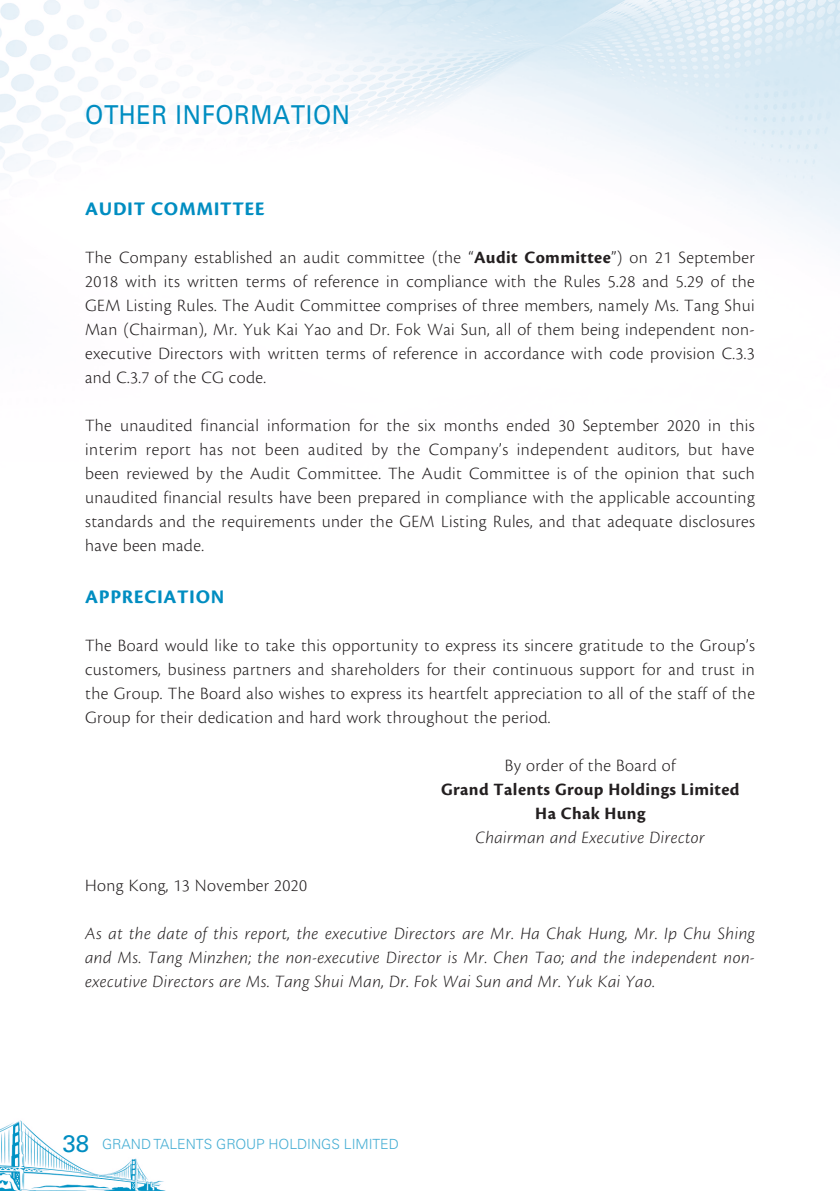
<style>
.page{position:relative;width:840px;height:1191px;background:#fff}
.page>*{position:absolute;margin:0;border:0;box-sizing:border-box;transform-origin:0 0}
.t1{font:26px "Univers LT Std";letter-spacing:.03em;color:#008dc1;scale:.9 1}
._01_H1{font:20px "Cronos Pro Bold Capt";letter-spacing:.035em;color:#008dc1}
._00_txt{font:300 18px/24px "Cronos Pro";letter-spacing:.02em;color:#231f20;text-align:justify}
._00_txt-2{font:italic 300 18px/24px "Cronos Pro";letter-spacing:.02em;color:#231f20;text-align:justify}
._00_txt-3{font:700 18px "Cronos Pro";letter-spacing:.02em;color:#231f20}
.t2{font:300 14px "Univers LT Std";color:#46aed4}
.s1{font-weight:700}
.s2{font-weight:400;font-size:24px;color:#008dc1}
</style>
<div class="page">
<img style="left:0;top:0;width:839px;height:1191px">
<h1 class="t1" style="left:85px;top:99px;width:296px">OTHER INFORMATION</h1>
<p class="_01_H1" style="left:85px;top:197px;width:181px">AUDIT COMMITTEE</p>
<p class="_00_txt" style="left:85px;top:245px;width:670px">The Company established an audit committee (the “<span class="s1">Audit Committee</span>”) on 21 September 2018 with its written terms of reference in compliance with the Rules 5.28 and 5.29 of the GEM Listing Rules. The Audit Committee comprises of three members, namely Ms. Tang Shui Man (Chairman), Mr. Yuk Kai Yao and Dr. Fok Wai Sun, all of them being independent non&shy;executive Directors with written terms of reference in accordance with code provision C.3.3 and C.3.7 of the CG code.</p>
<p class="_00_txt" style="left:85px;top:413px;width:671px">The unaudited financial information for the six months ended 30 September 2020 in this interim report has not been audited by the Company’s independent auditors, but have been reviewed by the Audit Committee. The Audit Committee is of the opinion that such unaudited financial results have been prepared in compliance with the applicable accounting standards and the requirements under the GEM Listing Rules, and that adequate disclosures have been made.</p>
<p class="_01_H1" style="left:85px;top:585px;width:141px">APPRECIATION</p>
<p class="_00_txt" style="left:85px;top:633px;width:671px">The Board would like to take this opportunity to express its sincere gratitude to the Group’s customers, business partners and shareholders for their continuous support for and trust in the Group. The Board also wishes to express its heartfelt appreciation to all of the staff of the Group for their dedication and hard work throughout the period.</p>
<p class="_00_txt" style="left:504px;top:753px;width:172px">By order of the Board of</p>
<p class="_00_txt-3" style="left:441px;top:779px;width:300px">Grand Talents Group Holdings Limited</p>
<p class="_00_txt-3" style="left:535px;top:803px;width:111px">Ha Chak Hung</p>
<p class="_00_txt-2" style="left:475px;top:825px;width:231px">Chairman and Executive Director</p>
<p class="_00_txt" style="left:85px;top:873px;width:223px">Hong Kong, 13 November 2020</p>
<p class="_00_txt-2" style="left:85px;top:921px;width:670px">As at the date of this report, the executive Directors are Mr. Ha Chak Hung, Mr. Ip Chu Shing and Ms. Tang Minzhen; the non-executive Director is Mr. Chen Tao; and the independent non&shy;executive Directors are Ms. Tang Shui Man, Dr. Fok Wai Sun and Mr. Yuk Kai Yao.</p>
<p class="t2" style="left:62px;top:1135px;width:338px"><span class="s2">38</span> GRAND TALENTS GROUP HOLDINGS LIMITED</p>
</div>
